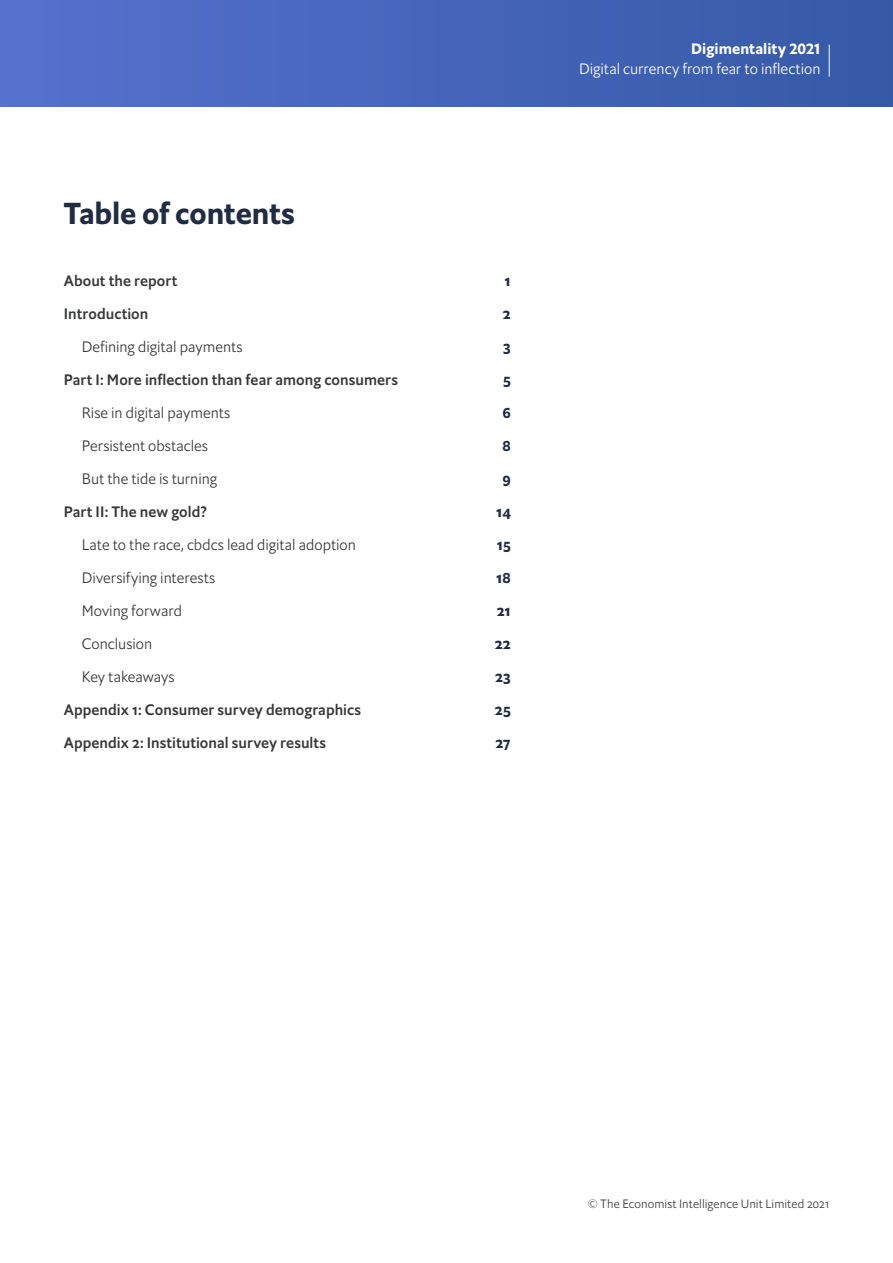
<style>
.page{position:relative;width:893px;height:1263px;background:#fff}
.page>*{position:absolute;margin:0;border:0;box-sizing:border-box;transform-origin:0 0}
.t1{font:700 30px "Econ Sans OS";letter-spacing:-.005em;color:#1f2c43}
.t2{font:300 15px "Econ Sans OS";color:#363737}
.t3{font:500 15px "Econ Sans OS";letter-spacing:.005em;color:#363737}
.t4{font:300 15px "Econ Sans OS";color:#fff}
.t5{font:700 15px "Econ Sans OS";color:#1f2c43}
.t6{font:700 15px "Econ Sans OS";letter-spacing:.005em;color:#fff}
.t7{font:300 12px "Econ Sans OS";letter-spacing:.01em;color:#3c3c3c}
</style>
<div class="page">
<div style="left:0;top:0;width:893px;height:106px;background:linear-gradient(to right,#5771ce,#365aa6)"></div>
<hr style="left:829px;top:45px;width:1px;height:32px;background:#fff">
<div style="left:837px;top:0;width:56px;height:106px;background:#365aa7"></div>
<h1 class="t1" style="left:64px;top:194px;width:233px">Table of contents</h1>
<p class="t3" style="left:64px;top:271px;width:115px">About the report</p>
<p class="t5" style="left:505px;top:271px;width:8px">1</p>
<p class="t3" style="left:64px;top:304px;width:86px">Introduction</p>
<p class="t5" style="left:503px;top:304px;width:9px">2</p>
<p class="t2" style="left:82px;top:337px;width:162px">Defining digital payments</p>
<p class="t5" style="left:503px;top:337px;width:9px">3</p>
<p class="t3" style="left:64px;top:370px;width:336px">Part I: More inflection than fear among consumers</p>
<p class="t5" style="left:503px;top:370px;width:9px">5</p>
<p class="t2" style="left:82px;top:403px;width:150px">Rise in digital payments</p>
<p class="t5" style="left:502px;top:403px;width:10px">6</p>
<p class="t2" style="left:82px;top:436px;width:128px">Persistent obstacles</p>
<p class="t5" style="left:503px;top:436px;width:10px">8</p>
<p class="t2" style="left:82px;top:469px;width:137px">But the tide is turning</p>
<p class="t5" style="left:502px;top:469px;width:10px">9</p>
<p class="t3" style="left:64px;top:502px;width:144px">Part II: The new gold?</p>
<p class="t5" style="left:496px;top:502px;width:16px">14</p>
<p class="t2" style="left:82px;top:535px;width:276px">Late to the race, cbdcs lead digital adoption</p>
<p class="t5" style="left:497px;top:535px;width:15px">15</p>
<p class="t2" style="left:82px;top:568px;width:135px">Diversifying interests</p>
<p class="t5" style="left:496px;top:568px;width:16px">18</p>
<p class="t2" style="left:82px;top:601px;width:102px">Moving forward</p>
<p class="t5" style="left:497px;top:601px;width:16px">21</p>
<p class="t2" style="left:82px;top:634px;width:72px">Conclusion</p>
<p class="t5" style="left:495px;top:634px;width:18px">22</p>
<p class="t2" style="left:82px;top:667px;width:94px">Key takeaways</p>
<p class="t5" style="left:495px;top:667px;width:17px">23</p>
<p class="t3" style="left:64px;top:700px;width:299px">Appendix 1: Consumer survey demographics</p>
<p class="t5" style="left:495px;top:700px;width:17px">25</p>
<p class="t3" style="left:64px;top:733px;width:264px">Appendix 2: Institutional survey results</p>
<p class="t5" style="left:495px;top:733px;width:17px">27</p>
<p class="t6" style="left:691px;top:39px;width:131px">Digimentality 2021</p>
<p class="t4" style="left:579px;top:59px;width:243px">Digital currency from fear to inflection</p>
<p class="t7" style="left:588px;top:1196px;width:243px">© The Economist Intelligence Unit Limited 2021</p>
</div>
